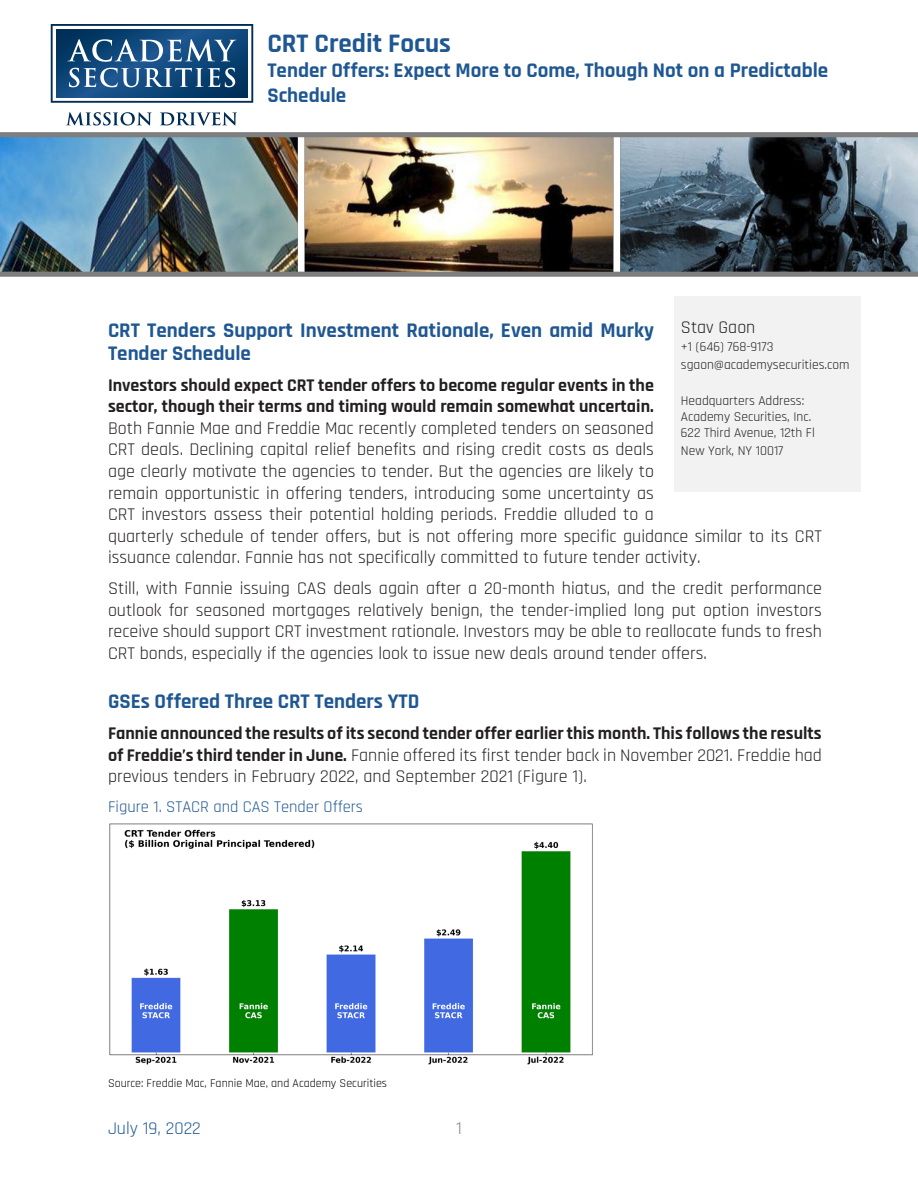
<style>
.page{position:relative;width:918px;height:1188px;background:#fff}
.page>*{position:absolute;margin:0;border:0;box-sizing:border-box;transform-origin:0 0}
.t1{font:700 27px "Rajdhani";color:#1f5792}
.Section_Head{font:700 21px/25.2px "Rajdhani";color:#1f5792}
.t2{font:18px/21.6px "Rajdhani";color:#231f20}
.t3{font:700 18px/21.6px "Rajdhani";color:#231f20;text-align:justify}
.t4{font:18px "Rajdhani";color:#1f5792}
.t5{font:18px "Rajdhani";color:#7e7e7e}
.Figure_title{font:16.5px "Rajdhani";color:#1f5792}
.t6{font:13.5px/16.2px "Rajdhani";color:#231f20}
.Figure_source{font:12px "Rajdhani";color:#000}
.s1{font-weight:700}
.s2{font-weight:400}
</style>
<div class="page">
<svg style="left:51px;top:24px;width:202px;height:79px"></svg>
<svg style="left:66px;top:112px;width:86px;height:14px"></svg>
<svg style="left:160px;top:112px;width:77px;height:14px"></svg>
<img style="left:0;top:137px;width:918px;height:135px">
<div style="left:674px;top:296px;width:186px;height:196px;background:#f2f2f2"></div>
<div style="left:0;top:272px;width:918px;height:5px;background:#7e7e7e"></div>
<div style="left:0;top:132px;width:918px;height:5px;background:#7e7e7e"></div>
<img style="left:109px;top:823px;width:484px;height:242px">
<h1 class="t1" style="left:267px;top:26px;width:185px">CRT Credit Focus</h1>
<p class="Section_Head" style="left:267px;top:58px;width:562px">Tender Offers: Expect More to Come, Though Not on a Predictable<br>Schedule</p>
<p class="t2" style="left:681px;top:317px;width:76px">Stav Gaon</p>
<p class="t6" style="left:681px;top:338px;width:170px;line-height:18px">+1 (646) 768-9173 sgaon@academysecurities.com</p>
<p class="t6" style="left:681px;top:393px;width:136px">Headquarters Address:<br>Academy Securities, Inc.<br>622 Third Avenue, 12th Fl</p>
<p class="t6" style="left:681px;top:443px;width:104px">New York, NY 10017</p>
<p class="Section_Head" style="left:108px;top:320px;width:547px;line-height:22.6px">CRT Tenders Support Investment Rationale, Even amid Murky<br>Tender Schedule</p>
<p class="t2" style="left:108px;top:375px;width:715px"><span class="s1">Investors should expect CRT tender offers to become regular events in the<br>sector, though their terms and timing would remain somewhat uncertain.<br></span>Both Fannie Mae and Freddie Mac recently completed tenders on seasoned<br>CRT deals. Declining capital relief benefits and rising credit costs as deals<br>age clearly motivate the agencies to tender. But the agencies are likely to<br>remain opportunistic in offering tenders, introducing some uncertainty as<br>CRT investors assess their potential holding periods. Freddie alluded to a<br>quarterly schedule of tender offers, but is not offering more specific guidance similar to its CRT issuance calendar. Fannie has not specifically committed to future tender activity.</p>
<p class="t2" style="left:108px;top:578px;width:715px;text-align:justify">Still, with Fannie issuing CAS deals again after a 20-month hiatus, and the credit performance outlook for seasoned mortgages relatively benign, the tender-implied long put option investors receive should support CRT investment rationale. Investors may be able to reallocate funds to fresh CRT bonds, especially if the agencies look to issue new deals around tender offers.</p>
<p class="Section_Head" style="left:108px;top:690px;width:313px">GSEs Offered Three CRT Tenders YTD</p>
<p class="t3" style="left:108px;top:723px;width:715px">Fannie announced the results of its second tender offer earlier this month. This follows the results of Freddie’s third tender in June. <span class="s2">Fannie offered its first tender back in November 2021. Freddie had previous tenders in February 2022, and September 2021 (Figure 1).</span></p>
<p class="Figure_title" style="left:108px;top:797px;width:257px">Figure 1. STACR and CAS Tender Offers</p>
<p class="Figure_source" style="left:108px;top:1076px;width:281px">Source: Freddie Mac, Fannie Mae, and Academy Securities</p>
<p class="t4" style="left:108px;top:1118px;width:94px">July 19, 2022</p>
<p class="t5" style="left:456px;top:1118px;width:7px">1</p>
</div>
